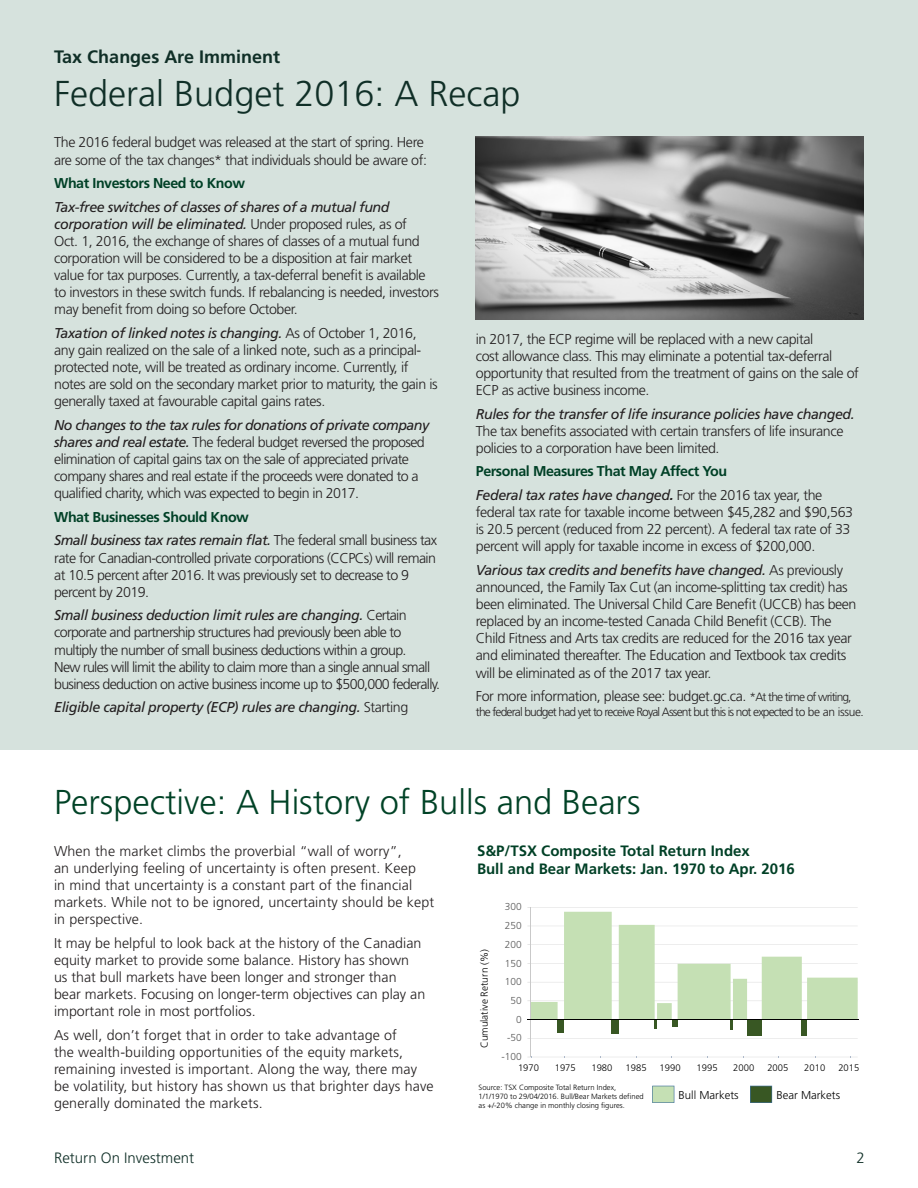
<style>
.page{position:relative;width:918px;height:1188px;background:#fff}
.page>*{position:absolute;margin:0;border:0;box-sizing:border-box;transform-origin:0 0}
.headline{font:300 36px "Frutiger";color:#102f27}
.t1{font:300 34.5px "Frutiger";color:#004226}
.headline-2{font:700 18px "Frutiger";color:#102f27}
.t2{font:700 15px "Frutiger";color:#004026}
.t3{font:300 15px "Frutiger";color:#102f27}
.Body_text{font:300 14.25px/17.1px "Frutiger";letter-spacing:-.03em;color:#231f20}
.Body_text-2{font:300 14.25px/17.1px "Frutiger";letter-spacing:.01em;color:#231f20}
.Body_text-3{font:300 14.25px/17.1px "Frutiger";letter-spacing:-.05em;color:#231f20}
.Body_text-4{font:300 14.25px/17.1px "Frutiger";color:#231f20}
.Body_text-5{font:700 14.25px "Frutiger";letter-spacing:-.03em;color:#004026}
.Body_text-6{font:italic 14.25px "Frutiger";letter-spacing:-.03em;color:#231f20}
.Body_text-7{font:300 12px "Frutiger";letter-spacing:-.07em;color:#231f20}
.t4{font:300 11.4px "Frutiger";color:#000}
.t5{font:300 10.05px "Frutiger";color:#595959}
.t6{font:300 10.05px "Frutiger";color:#000}
.t7{font:300 9.45px "Frutiger";color:#000}
.t8{font:300 7.5px/9.1px "Frutiger";color:#000}
.s1{font-weight:400;font-style:italic}
.s2{font-weight:300;font-style:normal}
.s3{font-weight:700;font-style:italic}
.s4{font-size:12px}
</style>
<div class="page">
<div style="left:0;top:0;width:918px;height:750px;background:#d6e2dd"></div>
<img style="left:476px;top:136px;width:388px;height:184px">
<hr style="left:531px;top:1057px;width:327px;height:1px;background:#d9d9d9">
<hr style="left:531px;top:1038px;width:327px;height:1px;background:#d9d9d9">
<div style="left:558px;top:1020px;width:6px;height:13px;background:#385723"></div>
<div style="left:612px;top:1020px;width:7px;height:14px;background:#385723"></div>
<div style="left:747px;top:1020px;width:15px;height:16px;background:#385723"></div>
<div style="left:802px;top:1020px;width:5px;height:16px;background:#385723"></div>
<hr style="left:530px;top:907px;width:1px;height:150px;background:#c9c9c9">
<svg style="left:527px;top:907px;width:331px;height:123px"></svg>
<svg style="left:652px;top:1086px;width:22px;height:17px"></svg>
<svg style="left:750px;top:1086px;width:22px;height:17px"></svg>
<hr style="left:527px;top:1019px;width:331px;height:1px;background:#000">
<p class="headline-2" style="left:54px;top:46px;width:227px">Tax Changes Are Imminent</p>
<p class="headline" style="left:54px;top:73px;width:468px">Federal Budget 2016: A Recap</p>
<p class="Body_text" style="left:54px;top:134px;width:374px">The 2016 federal budget was released at the start of spring. Here are some of the tax changes* that individuals should be aware of:</p>
<p class="Body_text-5" style="left:54px;top:175px;width:192px">What Investors Need to Know</p>
<p class="Body_text" style="left:54px;top:198px;width:386px"><span class="s1">Tax-free switches of classes of shares of a mutual fund corporation will be eliminated.</span> Under proposed rules, as of<br>Oct. 1, 2016, the exchange of shares of classes of a mutual fund corporation will be considered to be a disposition at fair market value for tax purposes. Currently, a tax-deferral benefit is available to investors in these switch funds. If rebalancing is needed, investors may benefit from doing so before October.</p>
<p class="Body_text" style="left:54px;top:324px;width:385px"><span class="s1">Taxation of linked notes is changing.</span> As of October 1, 2016, any gain realized on the sale of a linked note, such as a principal&shy;protected note, will be treated as ordinary income. Currently, if notes are sold on the secondary market prior to maturity, the gain is generally taxed at favourable capital gains rates.</p>
<p class="Body_text" style="left:54px;top:416px;width:376px"><span class="s1">No changes to the tax rules for donations of private company shares and real estate.</span> The federal budget reversed the proposed elimination of capital gains tax on the sale of appreciated private company shares and real estate if the proceeds were donated to a qualified charity, which was expected to begin in 2017.</p>
<p class="Body_text-5" style="left:54px;top:509px;width:196px">What Businesses Should Know</p>
<p class="Body_text" style="left:54px;top:532px;width:384px"><span class="s1">Small business tax rates remain flat.</span> The federal small business tax rate for Canadian-controlled private corporations (CCPCs) will remain at 10.5 percent after 2016. It was previously set to decrease to 9 percent by 2019.</p>
<p class="Body_text-3" style="left:54px;top:607px;width:387px"><span class="s1">Small business deduction limit rules are changing.</span> Certain corporate and partnership structures had previously been able to multiply the number of small business deductions within a group.<br>New rules will limit the ability to claim more than a single annual small business deduction on active business income up to $500,000 federally.</p>
<p class="Body_text-6" style="left:54px;top:699px;width:356px">Eligible capital property (ECP) rules are changing. <span class="s2">Starting</span></p>
<p class="Body_text" style="left:476px;top:330px;width:385px">in 2017, the ECP regime will be replaced with a new capital<br>cost allowance class. This may eliminate a potential tax-deferral opportunity that resulted from the treatment of gains on the sale of ECP as active business income.</p>
<p class="Body_text" style="left:476px;top:405px;width:380px"><span class="s1">Rules for the transfer of life insurance policies have changed.<br></span>The tax benefits associated with certain transfers of life insurance policies to a corporation have been limited.</p>
<p class="Body_text-5" style="left:476px;top:463px;width:253px">Personal Measures That May Affect You</p>
<p class="Body_text" style="left:476px;top:487px;width:379px"><span class="s1">Federal tax rates have changed</span><span class="s3">.</span> For the 2016 tax year, the federal tax rate for taxable income between $45,282 and $90,563 is 20.5 percent (reduced from 22 percent). A federal tax rate of 33 percent will apply for taxable income in excess of $200,000.</p>
<p class="Body_text" style="left:476px;top:561px;width:382px"><span class="s1">Various tax credits and benefits have changed.</span> As previously announced, the Family Tax Cut (an income-splitting tax credit) has been eliminated. The Universal Child Care Benefit (UCCB) has been replaced by an income-tested Canada Child Benefit (CCB). The Child Fitness and Arts tax credits are reduced for the 2016 tax year and eliminated thereafter. The Education and Textbook tax credits will be eliminated as of the 2017 tax year.</p>
<p class="Body_text" style="left:476px;top:688px;width:377px">For more information, please see: budget.gc.ca. <span class="s4">*At the time of writing,</span></p>
<p class="Body_text-7" style="left:476px;top:705px;width:390px">the federal budget had yet to receive Royal Assent but this is not expected to be an issue.</p>
<p class="t1" style="left:54px;top:782px;width:588px">Perspective: A History of Bulls and Bears</p>
<p class="Body_text-2" style="left:54px;top:842px;width:382px">When the market climbs the proverbial “wall of worry”,<br>an underlying feeling of uncertainty is often present. Keep<br>in mind that uncertainty is a constant part of the financial markets. While not to be ignored, uncertainty should be kept in perspective.</p>
<p class="Body_text-4" style="left:54px;top:934px;width:373px">It may be helpful to look back at the history of the Canadian equity market to provide some balance. History has shown us that bull markets have been longer and stronger than bear markets. Focusing on longer-term objectives can play an important role in most portfolios.</p>
<p class="Body_text-2" style="left:54px;top:1026px;width:381px">As well, don’t forget that in order to take advantage of<br>the wealth-building opportunities of the equity markets, remaining invested is important. Along the way, there may be volatility, but history has shown us that brighter days have generally dominated the markets.</p>
<p class="t2" style="left:477px;top:842px;width:274px">S&amp;P/TSX Composite Total Return Index</p>
<p class="t2" style="left:477px;top:860px;width:319px">Bull and Bear Markets: Jan. 1970 to Apr. 2016</p>
<p class="t5" style="left:505px;top:901px;width:18px">300</p>
<p class="t6" style="left:479px;top:1048px;width:100px;rotate:-90deg">Cumulative Return (%)</p>
<p class="t5" style="left:505px;top:920px;width:18px">250</p>
<p class="t5" style="left:505px;top:939px;width:18px">200</p>
<p class="t5" style="left:505px;top:957px;width:18px">150</p>
<p class="t5" style="left:505px;top:976px;width:18px">100</p>
<p class="t5" style="left:511px;top:995px;width:13px">50</p>
<p class="t5" style="left:516px;top:1014px;width:7px">0</p>
<p class="t5" style="left:507px;top:1032px;width:16px">-50</p>
<p class="t5" style="left:502px;top:1051px;width:22px">-100</p>
<p class="t7" style="left:518px;top:1062px;width:23px">1970</p>
<p class="t7" style="left:555px;top:1062px;width:23px">1975</p>
<p class="t7" style="left:591px;top:1062px;width:23px">1980</p>
<p class="t7" style="left:626px;top:1062px;width:23px">1985</p>
<p class="t7" style="left:660px;top:1062px;width:23px">1990</p>
<p class="t7" style="left:697px;top:1062px;width:23px">1995</p>
<p class="t7" style="left:733px;top:1062px;width:23px">2000</p>
<p class="t7" style="left:767px;top:1062px;width:23px">2005</p>
<p class="t7" style="left:804px;top:1062px;width:23px">2010</p>
<p class="t7" style="left:838px;top:1062px;width:23px">2015</p>
<p class="t4" style="left:679px;top:1089px;width:62px">Bull Markets</p>
<p class="t4" style="left:776px;top:1089px;width:65px">Bear Markets</p>
<p class="t8" style="left:479px;top:1083px;width:167px">Source: TSX Composite Total Return Index,<br>1/1/1970 to 29/04/2016. Bull/Bear Markets defined as +/-20% change in monthly closing figures.</p>
<p class="t3" style="left:54px;top:1150px;width:142px">Return On Investment</p>
<p class="t3" style="left:856px;top:1150px;width:10px">2</p>
</div>
